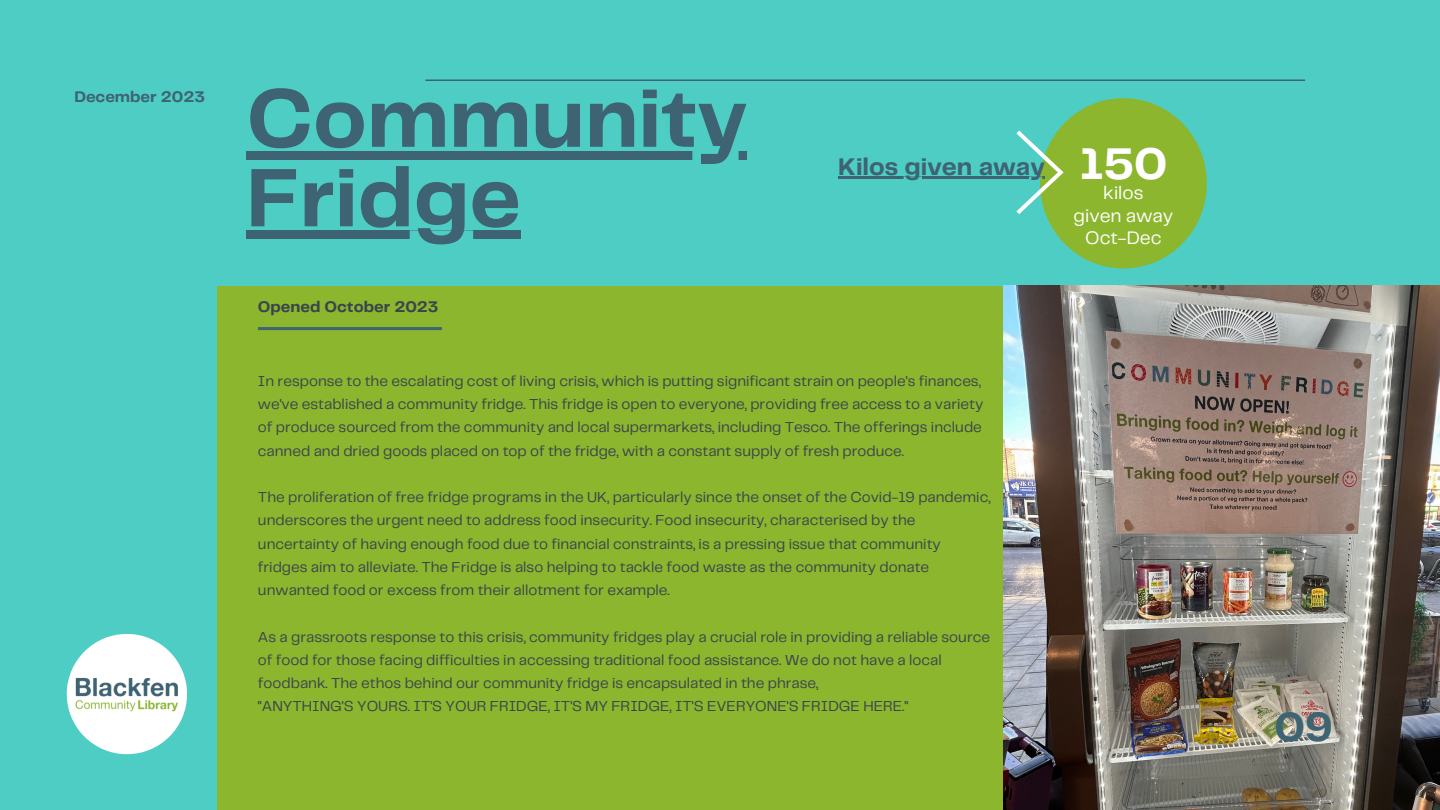
<style>
.page{position:relative;width:1440px;height:810px;background:#4ecdc4}
.page>*{position:absolute;margin:0;border:0;box-sizing:border-box;transform-origin:0 0}
.t1{font:700 86px "Telegraf";color:#3e6372}
.t2{font:700 46.1px "Telegraf";color:#fff}
.t3{font:700 42.4px "Telegraf";color:#3e6372}
.t4{font:700 25px "Telegraf";color:#3e6372}
.t5{font:18.8px/22.5px "Telegraf";color:#fff;text-align:center}
.t6{font:700 16px "Telegraf";color:#3b444d}
.t7{font:700 16px "Telegraf";color:#3e6372}
.t8{font:15px/23.2px "Telegraf";color:#3b444d}
</style>
<div class="page">
<div style="left:246px;top:151px;width:501px;height:9px;background:#3e6372"></div>
<svg style="left:246px;top:231px;width:275px;height:8px;fill:#3e6372"></svg>
<div style="left:217px;top:286px;width:1223px;height:524px;background:#8bb62e"></div>
<hr style="left:258px;top:327px;width:184px;height:3px;background:#3e6372">
<hr style="left:425px;top:80px;width:880px;height:1px;background:#3e6372">
<div style="left:67px;top:634px;width:120px;height:120px;background:#fff;border-radius:50%"></div>
<img style="left:75px;top:677px;width:103px;height:35px">
<div style="left:1040px;top:98px;width:167px;height:170px;background:#8bb62e;border-radius:50%"></div>
<hr style="left:838px;top:177px;width:207px;height:2px;background:#3e6372">
<svg style="left:1016px;top:131px;width:48px;height:83px"></svg>
<img style="left:1004px;top:286px;width:436px;height:524px">
<p class="t7" style="left:74px;top:90px;width:132px">December 2023</p>
<h6 class="t1" style="left:246px;top:81px;width:502px">Community</h6>
<p class="t1" style="left:246px;top:161px;width:276px">Fridge</p>
<h4 class="t6" style="left:258px;top:300px;width:182px">Opened October 2023</h4>
<h3 class="t4" style="left:838px;top:156px;width:208px">Kilos given away</h3>
<p class="t8" style="left:258px;top:370px;width:727px">In response to the escalating cost of living crisis, which is putting significant strain on people's finances, we've established a community fridge. This fridge is open to everyone, providing free access to a variety of produce sourced from the community and local supermarkets, including Tesco. The offerings include canned and dried goods placed on top of the fridge, with a constant supply of fresh produce.</p>
<p class="t8" style="left:258px;top:486px;width:734px">The proliferation of free fridge programs in the UK, particularly since the onset of the Covid-19 pandemic, underscores the urgent need to address food insecurity. Food insecurity, characterised by the uncertainty of having enough food due to financial constraints, is a pressing issue that community fridges aim to alleviate. The Fridge is also helping to tackle food waste as the community donate unwanted food or excess from their allotment for example.</p>
<p class="t8" style="left:258px;top:626px;width:734px">As a grassroots response to this crisis, community fridges play a crucial role in providing a reliable source of food for those facing difficulties in accessing traditional food assistance. We do not have a local foodbank. The ethos behind our community fridge is encapsulated in the phrase,</p>
<p class="t8" style="left:258px;top:696px;width:652px">"ANYTHING'S YOURS. IT'S YOUR FRIDGE, IT'S MY FRIDGE, IT'S EVERYONE'S FRIDGE HERE."</p>
<h5 class="t2" style="left:1079px;top:144px;width:89px">150</h5>
<p class="t5" style="left:1073px;top:183px;width:101px">kilos<br>given away<br>Oct-Dec</p>
<p class="t3" style="left:1274px;top:709px;width:60px">09</p>
</div>
